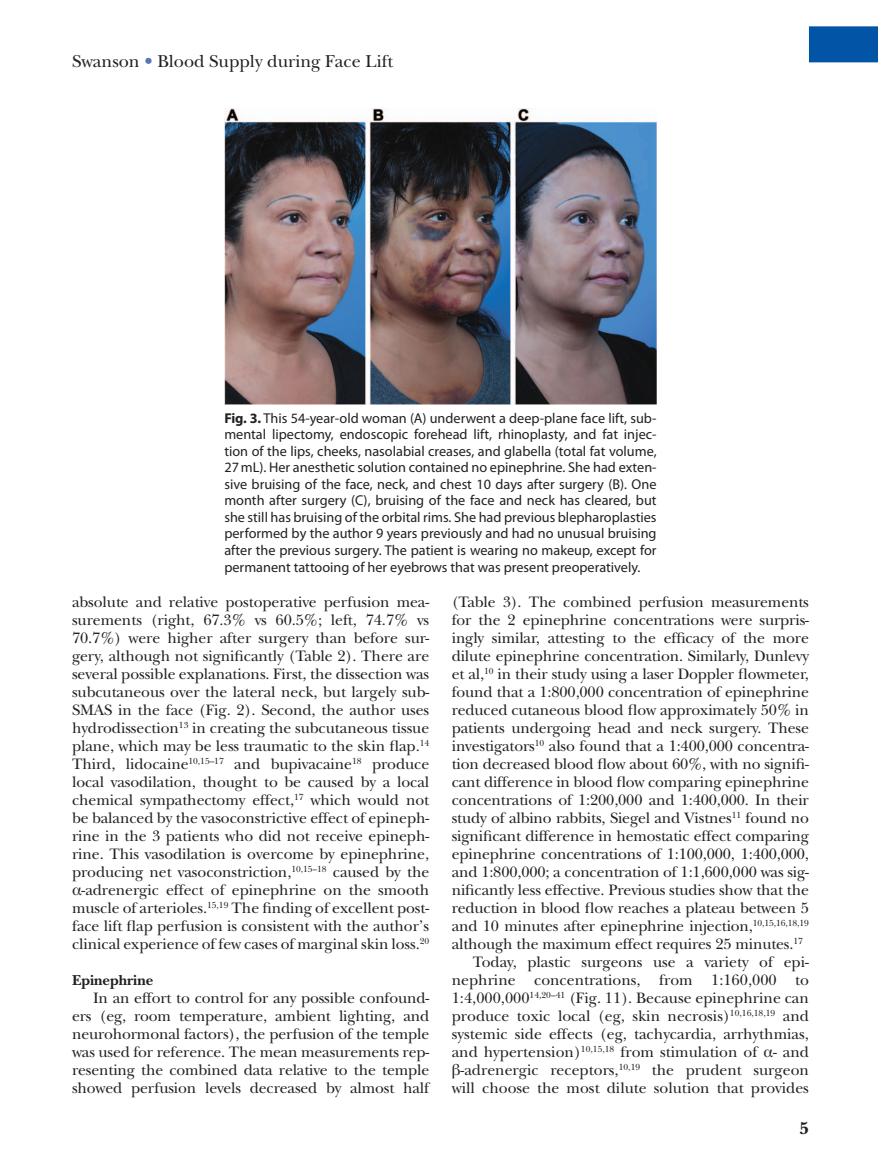
<style>
.page{position:relative;width:878px;height:1175px;background:#fff}
.page>*{position:absolute;margin:0;border:0;box-sizing:border-box;transform-origin:0 0}
.t1{font:18px "New Baskerville";color:#231f20}
.t2{font:700 18px "New Baskerville";color:#231f20}
.t3{font:15.75px/18px "New Baskerville";letter-spacing:-.01em;color:#231f20;text-align:justify}
.t4{font:700 15px "New Baskerville";color:#231f20}
.t5{font:14.25px/16.5px "Myriad Pro";color:#231f20;text-align:justify}
.s1{color:#5876ba}
.s2{font-weight:700}
.s3{font-family:"Gandhari Unicode"}
</style>
<div class="page">
<div style="left:808px;top:26px;width:70px;height:36px;background:#0154a6"></div>
<img style="left:224px;top:108px;width:432px;height:296px">
<p class="t1" style="left:72px;top:51px;width:323px">Swanson <span class="s1">•</span> Blood Supply during Face Lift</p>
<p class="t5" style="left:224px;top:410px;width:434px"><span class="s2">Fig. 3.</span> This 54-year-old woman (A) underwent a deep-plane face lift, sub&shy;mental lipectomy, endoscopic forehead lift, rhinoplasty, and fat injec&shy;tion of the lips, cheeks, nasolabial creases, and glabella (total fat volume, 27mL). Her anesthetic solution contained no epinephrine. She had exten&shy;sive bruising of the face, neck, and chest 10 days after surgery (B). One month after surgery (C), bruising of the face and neck has cleared, but she still has bruising of the orbital rims. She had previous blepharoplasties performed by the author 9 years previously and had no unusual bruising after the previous surgery. The patient is wearing no makeup, except for permanent tattooing of her eyebrows that was present preoperatively.</p>
<p class="t3" style="left:72px;top:593px;width:359px">absolute and relative postoperative perfusion mea&shy;surements (right, 67.3% vs 60.5%; left, 74.7% vs 70.7%) were higher after surgery than before sur&shy;gery, although not significantly (Table 2). There are several possible explanations. First, the dissection was subcutaneous over the lateral neck, but largely sub-SMAS in the face (Fig. 2). Second, the author uses hydrodissection<sup>13</sup> in creating the subcutaneous tissue plane, which may be less traumatic to the skin flap.<sup>14<br></sup>Third, lidocaine<sup>10,15–17</sup> and bupivacaine<sup>18</sup> produce local vasodilation, thought to be caused by a local chemical sympathectomy effect,<sup>17</sup> which would not be balanced by the vasoconstrictive effect of epineph&shy;rine in the 3 patients who did not receive epineph&shy;rine. This vasodilation is overcome by epinephrine, producing net vasoconstriction,<sup>10,15–18</sup> caused by the <span class="s3">α</span>-adrenergic effect of epinephrine on the smooth muscle of arterioles.<sup>15,19</sup> The finding of excellent post&shy;face lift flap perfusion is consistent with the author’s clinical experience of few cases of marginal skin loss.<sup>20</sup></p>
<p class="t4" style="left:72px;top:971px;width:83px">Epinephrine</p>
<p class="t3" style="left:72px;top:989px;width:359px;text-indent:21px">In an effort to control for any possible confound&shy;ers (eg, room temperature, ambient lighting, and neurohormonal factors), the perfusion of the temple was used for reference. The mean measurements rep&shy;resenting the combined data relative to the temple showed perfusion levels decreased by almost half</p>
<p class="t3" style="left:452px;top:593px;width:358px">(Table 3). The combined perfusion measurements</p>
<p class="t3" style="left:452px;top:611px;width:359px">for the 2 epinephrine concentrations were surpris-</p>
<p class="t3" style="left:452px;top:629px;width:358px">ingly similar, attesting to the efficacy of the more</p>
<p class="t3" style="left:452px;top:647px;width:359px">dilute epinephrine concentration. Similarly, Dunlevy</p>
<p class="t3" style="left:452px;top:665px;width:359px">et al,<sup>10</sup> in their study using a laser Doppler flowmeter,</p>
<p class="t3" style="left:451px;top:683px;width:359px">found that a 1:800,000 concentration of epinephrine</p>
<p class="t3" style="left:451px;top:701px;width:358px">reduced cutaneous blood flow approximately 50% in</p>
<p class="t3" style="left:451px;top:719px;width:359px">patients undergoing head and neck surgery. These</p>
<p class="t3" style="left:451px;top:737px;width:359px">investigators<sup>10</sup> also found that a 1:400,000 concentra-</p>
<p class="t3" style="left:451px;top:755px;width:358px">tion decreased blood flow about 60%, with no signifi-</p>
<p class="t3" style="left:451px;top:773px;width:358px">cant difference in blood flow comparing epinephrine</p>
<p class="t3" style="left:451px;top:791px;width:358px">concentrations of 1:200,000 and 1:400,000. In their</p>
<p class="t3" style="left:451px;top:809px;width:359px">study of albino rabbits, Siegel and Vistnes<sup>11</sup> found no</p>
<p class="t3" style="left:452px;top:827px;width:358px">significant difference in hemostatic effect comparing</p>
<p class="t3" style="left:452px;top:845px;width:359px">epinephrine concentrations of 1:100,000, 1:400,000,</p>
<p class="t3" style="left:452px;top:863px;width:359px">and 1:800,000; a concentration of 1:1,600,000 was sig-</p>
<p class="t3" style="left:452px;top:881px;width:358px">nificantly less effective. Previous studies show that the</p>
<p class="t3" style="left:452px;top:899px;width:358px">reduction in blood flow reaches a plateau between 5</p>
<p class="t3" style="left:452px;top:917px;width:358px">and 10 minutes after epinephrine injection,<sup>10,15,16,18,19</sup></p>
<p class="t3" style="left:451px;top:935px;width:352px">although the maximum effect requires 25 minutes.<sup>17</sup></p>
<p class="t3" style="left:472px;top:953px;width:337px">Today, plastic surgeons use a variety of epi-</p>
<p class="t3" style="left:452px;top:971px;width:359px">nephrine concentrations, from 1:160,000 to</p>
<p class="t3" style="left:452px;top:989px;width:358px">1:4,000,000<sup>14,20–41</sup> (Fig. 11). Because epinephrine can</p>
<p class="t3" style="left:451px;top:1007px;width:358px">produce toxic local (eg, skin necrosis)<sup>10,16,18,19</sup> and</p>
<p class="t3" style="left:451px;top:1025px;width:359px">systemic side effects (eg, tachycardia, arrhythmias,</p>
<p class="t3" style="left:451px;top:1043px;width:359px">and hypertension)<sup>10,15,18</sup> from stimulation of <span class="s3">α</span>- and</p>
<p class="t3" style="left:452px;top:1061px;width:359px"><span class="s3">β</span>-adrenergic receptors,<sup>10,19</sup> the prudent surgeon</p>
<p class="t3" style="left:451px;top:1079px;width:359px">will choose the most dilute solution that provides</p>
<p class="t2" style="left:799px;top:1118px;width:11px">5</p>
</div>
